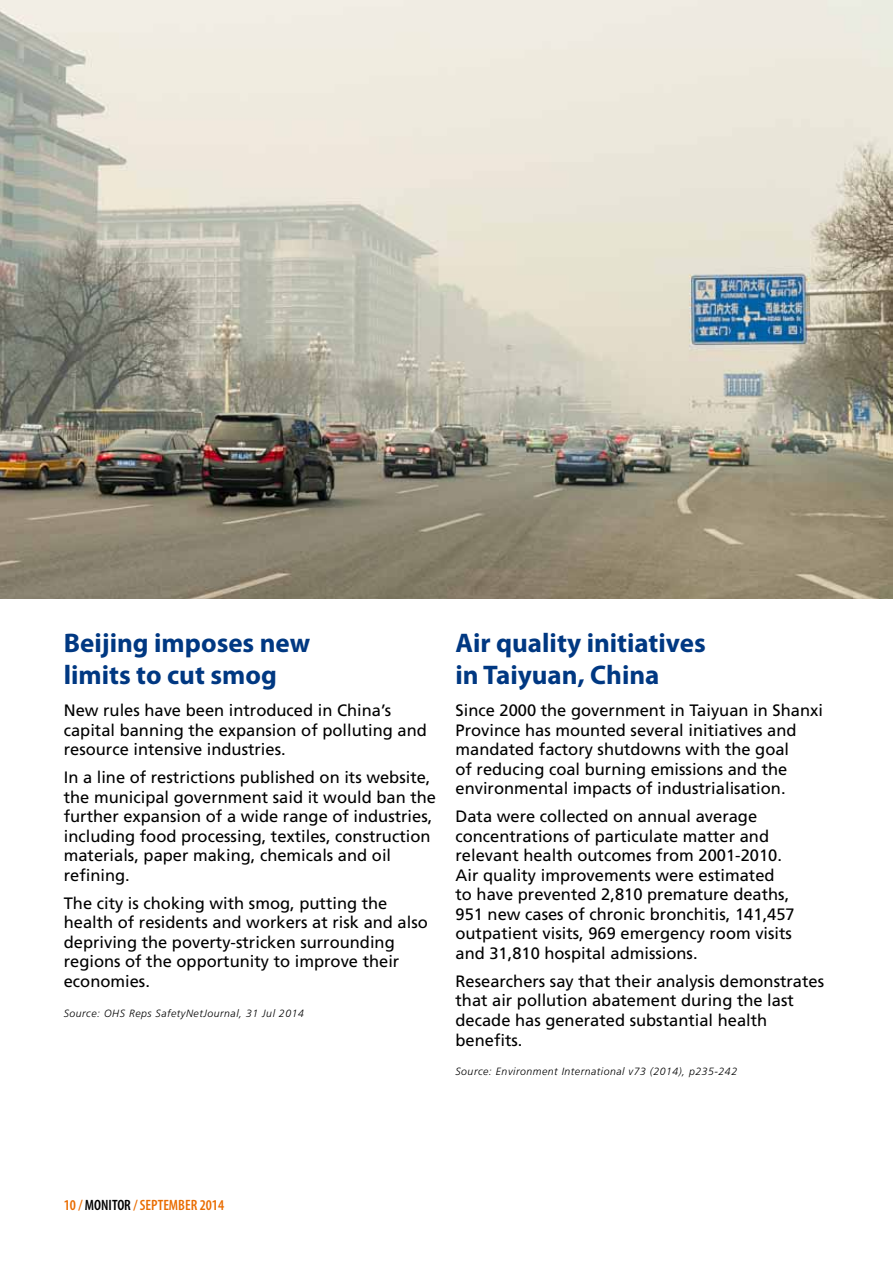
<style>
.page{position:relative;width:893px;height:1263px;background:#fff}
.page>*{position:absolute;margin:0;border:0;box-sizing:border-box;transform-origin:0 0}
.t1{font:700 27px/32.4px "Myriad Pro";color:#003882}
.t2{font:16.5px/19.5px "Frutiger";color:#000}
.t3{font:600 condensed 15px "Myriad Pro";color:#e96c00}
.t4{font:italic 300 10.5px "Frutiger";letter-spacing:.05em;color:#000}
.s1{color:#000}
</style>
<div class="page">
<img style="left:0;top:0;width:893px;height:599px">
<h1 class="t1" style="left:64px;top:625px;width:248px">Beijing imposes new limits to cut smog</h1>
<p class="t2" style="left:64px;top:701px;width:365px">New rules have been introduced in China’s capital banning the expansion of polluting and resource intensive industries.</p>
<p class="t2" style="left:64px;top:768px;width:374px">In a line of restrictions published on its website, the municipal government said it would ban the further expansion of a wide range of industries, including food processing, textiles, construction materials, paper making, chemicals and oil refining.</p>
<p class="t2" style="left:64px;top:893px;width:366px">The city is choking with smog, putting the health of residents and workers at risk and also depriving the poverty-stricken surrounding regions of the opportunity to improve their economies.</p>
<p class="t4" style="left:64px;top:1007px;width:242px">Source: OHS Reps SafetyNetJournal, 31 Jul 2014</p>
<h1 class="t1" style="left:455px;top:625px;width:252px">Air quality initiatives in Taiyuan, China</h1>
<p class="t2" style="left:455px;top:701px;width:369px">Since 2000 the government in Taiyuan in Shanxi Province has mounted several initiatives and mandated factory shutdowns with the goal<br>of reducing coal burning emissions and the environmental impacts of industrialisation.</p>
<p class="t2" style="left:455px;top:807px;width:341px">Data were collected on annual average concentrations of particulate matter and relevant health outcomes from 2001-2010.<br>Air quality improvements were estimated to have prevented 2,810 premature deaths, 951 new cases of chronic bronchitis, 141,457 outpatient visits, 969 emergency room visits and 31,810 hospital admissions.</p>
<p class="t2" style="left:455px;top:971px;width:370px">Researchers say that their analysis demonstrates that air pollution abatement during the last decade has generated substantial health benefits.</p>
<p class="t4" style="left:455px;top:1065px;width:283px">Source: Environment International v73 (2014), p235-242</p>
<p class="t3" style="left:64px;top:1197px;width:162px">10 / <span class="s1">MONITOR</span> / SEPTEMBER 2014</p>
</div>
